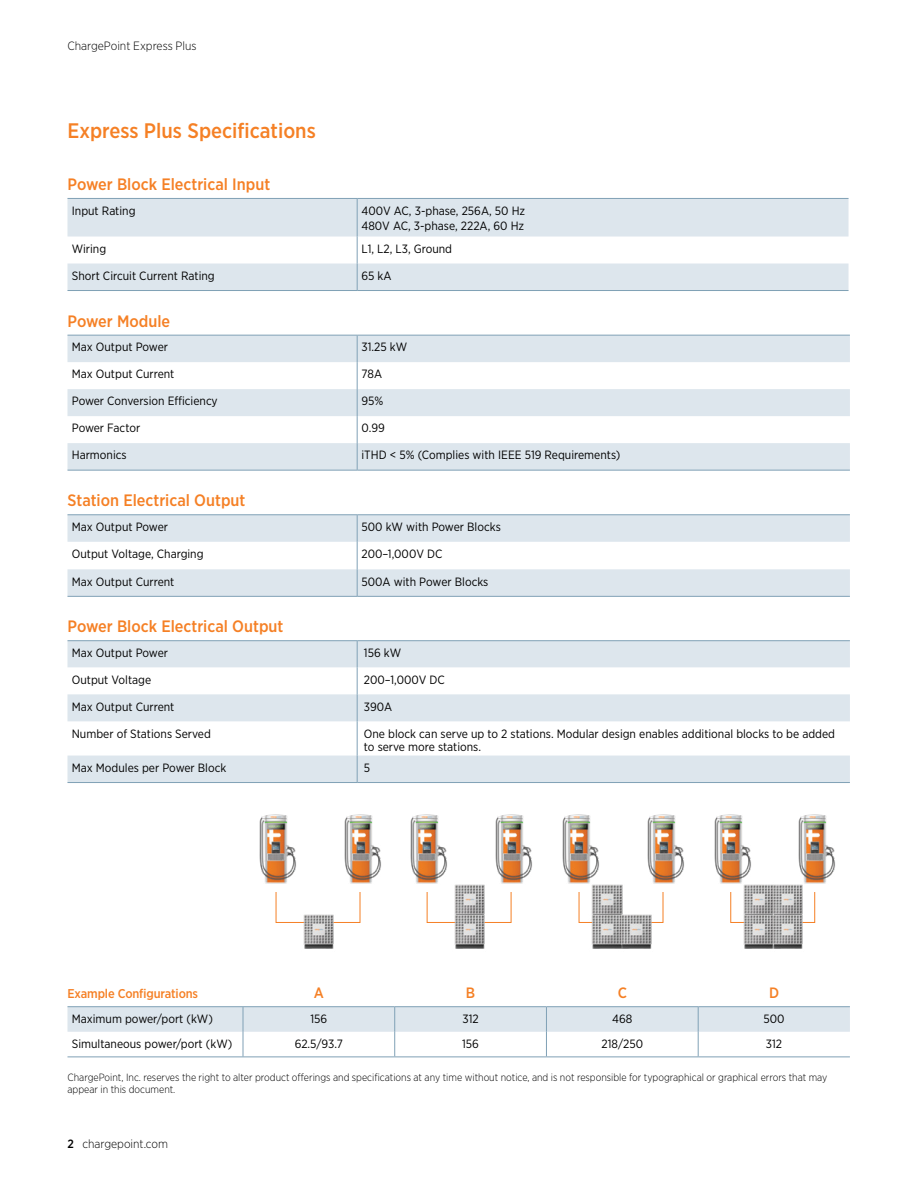
<style>
.page{position:relative;width:918px;height:1188px;background:#fff}
.page>*{position:absolute;margin:0;border:0;box-sizing:border-box;transform-origin:0 0}
.t1{font:500 21px "Gotham Narrow";color:#f58025}
.t2{font:500 16.5px "Gotham Narrow";color:#f58025}
.t3{font:500 15px "Gotham Narrow";color:#f58025}
.t4{font:500 12.75px "Gotham Narrow";letter-spacing:-.01em;color:#f58025}
.t5{font:12px/15px "Gotham Narrow";color:#000}
.t6{font:300 12px "Gotham Narrow";color:#000}
.t7{font:300 10.5px/12px "Gotham Narrow";color:#000}
.s1{font-weight:500}
</style>
<div class="page">
<svg style="left:68px;top:199px;width:781px;height:91px;fill:#dde6ed"></svg>
<hr style="left:357px;top:199px;width:1px;height:38px;background:#80a1b6">
<svg style="left:357px;top:237px;width:1px;height:53px"></svg>
<hr style="left:68px;top:198px;width:289px;height:1px;background:#80a1b6">
<hr style="left:357px;top:198px;width:492px;height:1px;background:#80a1b6">
<hr style="left:68px;top:290px;width:289px;height:1px;background:#80a1b6">
<hr style="left:357px;top:290px;width:492px;height:1px;background:#80a1b6">
<svg style="left:68px;top:336px;width:782px;height:134px;fill:#dde6ed"></svg>
<hr style="left:68px;top:335px;width:289px;height:1px;background:#80a1b6">
<hr style="left:357px;top:335px;width:493px;height:1px;background:#80a1b6">
<svg style="left:357px;top:336px;width:1px;height:134px"></svg>
<hr style="left:68px;top:470px;width:289px;height:1px;background:#80a1b6">
<hr style="left:357px;top:470px;width:493px;height:1px;background:#80a1b6">
<svg style="left:68px;top:515px;width:782px;height:81px;fill:#dde6ed"></svg>
<hr style="left:68px;top:514px;width:289px;height:1px;background:#80a1b6">
<hr style="left:357px;top:514px;width:493px;height:1px;background:#80a1b6">
<svg style="left:357px;top:515px;width:1px;height:81px"></svg>
<hr style="left:68px;top:596px;width:289px;height:1px;background:#80a1b6">
<hr style="left:357px;top:596px;width:493px;height:1px;background:#80a1b6">
<svg style="left:68px;top:641px;width:782px;height:141px;fill:#dde6ed"></svg>
<hr style="left:68px;top:782px;width:289px;height:1px;background:#80a1b6">
<hr style="left:357px;top:782px;width:493px;height:1px;background:#80a1b6">
<svg style="left:357px;top:641px;width:1px;height:80px"></svg>
<hr style="left:357px;top:721px;width:1px;height:35px;background:#80a1b6">
<svg style="left:357px;top:756px;width:1px;height:26px"></svg>
<hr style="left:68px;top:640px;width:289px;height:1px;background:#80a1b6">
<hr style="left:357px;top:640px;width:493px;height:1px;background:#80a1b6">
<div style="left:276px;top:890px;width:84px;height:33px;border:1px solid #f58025"></div>
<div style="left:239px;top:884px;width:159px;height:8px;background:#fff"></div>
<img style="left:259px;top:814px;width:37px;height:70px">
<img style="left:344px;top:814px;width:37px;height:70px">
<img style="left:301px;top:914px;width:36px;height:35px">
<div style="left:427px;top:890px;width:84px;height:33px;border:1px solid #f58025"></div>
<div style="left:390px;top:884px;width:159px;height:8px;background:#fff"></div>
<img style="left:410px;top:814px;width:37px;height:70px">
<img style="left:495px;top:814px;width:37px;height:70px">
<img style="left:454px;top:884px;width:31px;height:27px">
<img style="left:452px;top:911px;width:36px;height:38px">
<div style="left:730px;top:890px;width:85px;height:33px;border:1px solid #f58025"></div>
<div style="left:694px;top:884px;width:159px;height:8px;background:#fff"></div>
<img style="left:714px;top:814px;width:37px;height:70px">
<img style="left:798px;top:814px;width:37px;height:70px">
<img style="left:741px;top:882px;width:29px;height:29px">
<img style="left:770px;top:882px;width:36px;height:29px">
<img style="left:741px;top:911px;width:29px;height:38px">
<img style="left:770px;top:911px;width:36px;height:38px">
<img style="left:562px;top:814px;width:37px;height:70px">
<img style="left:647px;top:814px;width:37px;height:70px">
<img style="left:589px;top:882px;width:34px;height:29px">
<img style="left:589px;top:911px;width:29px;height:38px">
<img style="left:618px;top:911px;width:36px;height:38px">
<hr style="left:68px;top:1006px;width:175px;height:1px;background:#80a1b6">
<hr style="left:243px;top:1006px;width:152px;height:1px;background:#80a1b6">
<hr style="left:395px;top:1006px;width:151px;height:1px;background:#80a1b6">
<hr style="left:546px;top:1006px;width:152px;height:1px;background:#80a1b6">
<hr style="left:698px;top:1006px;width:152px;height:1px;background:#80a1b6">
<hr style="left:68px;top:1057px;width:175px;height:1px;background:#80a1b6">
<hr style="left:243px;top:1057px;width:152px;height:1px;background:#80a1b6">
<hr style="left:395px;top:1057px;width:151px;height:1px;background:#80a1b6">
<hr style="left:546px;top:1057px;width:152px;height:1px;background:#80a1b6">
<hr style="left:698px;top:1057px;width:152px;height:1px;background:#80a1b6">
<svg style="left:68px;top:1007px;width:782px;height:50px"></svg>
<p class="t6" style="left:68px;top:39px;width:131px">ChargePoint Express Plus</p>
<h1 class="t1" style="left:68px;top:118px;width:250px">Express Plus Specifications</h1>
<h2 class="t2" style="left:68px;top:174px;width:204px">Power Block Electrical Input</h2>
<p class="t5" style="left:72px;top:203px;width:65px">Input Rating</p>
<p class="t5" style="left:361px;top:203px;width:165px">400V AC, 3-phase, 256A, 50 Hz<br>480V AC, 3-phase, 222A, 60 Hz</p>
<p class="t5" style="left:72px;top:241px;width:36px">Wiring</p>
<p class="t5" style="left:361px;top:241px;width:92px">L1, L2, L3, Ground</p>
<p class="t5" style="left:72px;top:268px;width:144px">Short Circuit Current Rating</p>
<p class="t5" style="left:361px;top:268px;width:32px">65 kA</p>
<h2 class="t2" style="left:68px;top:310px;width:104px">Power Module</h2>
<p class="t5" style="left:72px;top:340px;width:98px">Max Output Power</p>
<p class="t5" style="left:361px;top:340px;width:47px">31.25 kW</p>
<p class="t5" style="left:72px;top:367px;width:104px">Max Output Current</p>
<p class="t5" style="left:361px;top:367px;width:22px">78A</p>
<p class="t5" style="left:72px;top:394px;width:147px">Power Conversion Efficiency</p>
<p class="t5" style="left:361px;top:394px;width:23px">95%</p>
<p class="t5" style="left:72px;top:421px;width:70px">Power Factor</p>
<p class="t5" style="left:361px;top:421px;width:25px">0.99</p>
<p class="t5" style="left:72px;top:448px;width:56px">Harmonics</p>
<p class="t5" style="left:361px;top:448px;width:261px">iTHD &lt; 5% (Complies with IEEE 519 Requirements)</p>
<h2 class="t2" style="left:68px;top:490px;width:179px">Station Electrical Output</h2>
<p class="t5" style="left:72px;top:519px;width:98px">Max Output Power</p>
<p class="t5" style="left:361px;top:519px;width:141px">500 kW with Power Blocks</p>
<p class="t5" style="left:72px;top:546px;width:133px">Output Voltage, Charging</p>
<p class="t5" style="left:361px;top:546px;width:83px">200–1,000V DC</p>
<p class="t5" style="left:72px;top:574px;width:104px">Max Output Current</p>
<p class="t5" style="left:361px;top:574px;width:128px">500A with Power Blocks</p>
<h2 class="t2" style="left:68px;top:616px;width:217px">Power Block Electrical Output</h2>
<p class="t5" style="left:72px;top:645px;width:98px">Max Output Power</p>
<p class="t5" style="left:364px;top:645px;width:39px">156 kW</p>
<p class="t5" style="left:72px;top:672px;width:81px">Output Voltage</p>
<p class="t5" style="left:364px;top:672px;width:83px">200–1,000V DC</p>
<p class="t5" style="left:72px;top:699px;width:104px">Max Output Current</p>
<p class="t5" style="left:364px;top:699px;width:30px">390A</p>
<p class="t5" style="left:72px;top:726px;width:141px">Number of Stations Served</p>
<p class="t5" style="left:364px;top:727px;width:473px;line-height:13.5px">One block can serve up to 2 stations. Modular design enables additional blocks to be added to serve more stations.</p>
<p class="t5" style="left:72px;top:760px;width:156px">Max Modules per Power Block</p>
<p class="t5" style="left:364px;top:760px;width:8px">5</p>
<p class="t4" style="left:68px;top:986px;width:132px">Example Configurations</p>
<p class="t3" style="left:314px;top:983px;width:12px">A</p>
<p class="t3" style="left:466px;top:983px;width:11px">B</p>
<p class="t3" style="left:618px;top:983px;width:11px">C</p>
<p class="t3" style="left:769px;top:983px;width:12px">D</p>
<p class="t5" style="left:72px;top:1011px;width:143px">Maximum power/port (kW)</p>
<p class="t5" style="left:310px;top:1011px;width:18px">156</p>
<p class="t5" style="left:462px;top:1011px;width:18px">312</p>
<p class="t5" style="left:612px;top:1011px;width:22px">468</p>
<p class="t5" style="left:764px;top:1011px;width:23px">500</p>
<p class="t5" style="left:72px;top:1036px;width:162px">Simultaneous power/port (kW)</p>
<p class="t5" style="left:295px;top:1036px;width:50px">62.5/93.7</p>
<p class="t5" style="left:462px;top:1036px;width:18px">156</p>
<p class="t5" style="left:602px;top:1036px;width:43px">218/250</p>
<p class="t5" style="left:766px;top:1036px;width:18px">312</p>
<p class="t7" style="left:68px;top:1071px;width:761px">ChargePoint, Inc. reserves the right to alter product offerings and specifications at any time without notice, and is not responsible for typographical or graphical errors that may appear in this document.</p>
<p class="t6" style="left:68px;top:1136px;width:102px"><span class="s1">2</span> chargepoint.com</p>
</div>
